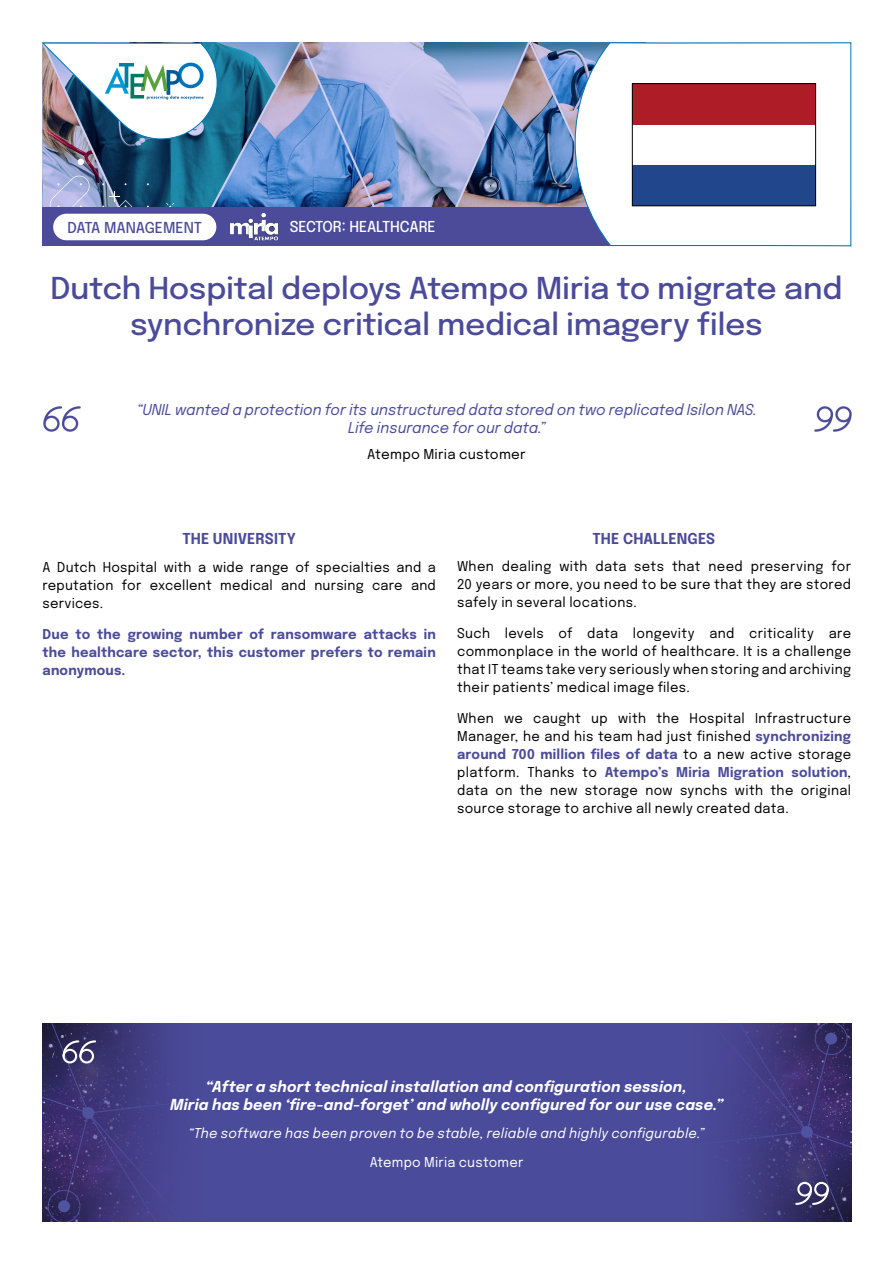
<style>
.page{position:relative;width:893px;height:1263px;background:#fff}
.page>*{position:absolute;margin:0;border:0;box-sizing:border-box;transform-origin:0 0}
.t1{font:500 30px/36px "Epilogue";letter-spacing:-.015em;color:#4b4b9a;text-align:center;scale:1.05 1}
.t2{font:italic 700 15px/18px "Epilogue";letter-spacing:.01em;color:#fff;text-align:center}
.t3{font:italic 15px/18px "Epilogue";color:#4b4b9a;text-align:center}
.t4{font:700 15px "Epilogue";letter-spacing:.005em;color:#4b4b9a;scale:.96 1}
.t5{font:500 15px "Epilogue";letter-spacing:-.005em;color:#fff}
.t6{font:500 15px "Epilogue";letter-spacing:-.005em;color:#4b4b9a}
.t7{font:13.5px/18px "Epilogue";letter-spacing:.025em;color:#000;text-align:justify}
.t8{font:700 13.5px/18px "Epilogue";letter-spacing:.015em;color:#4b4b9a;text-align:justify}
.t9{font:italic 13.5px "Epilogue";letter-spacing:.02em;color:#fff}
.t10{font:13.5px "Epilogue";letter-spacing:.02em;color:#fff}
.s1{font-weight:700;color:#4b4b9a}
</style>
<div class="page">
<img style="left:43px;top:43px;width:532px;height:164px">
<svg style="left:78px;top:159px;width:6px;height:6px"></svg>
<svg style="left:102px;top:191px;width:30px;height:16px"></svg>
<svg style="left:50px;top:175px;width:39px;height:32px"></svg>
<svg style="left:166px;top:203px;width:8px;height:4px"></svg>
<div style="left:42px;top:207px;width:809px;height:39px;background:#4b4b9a"></div>
<img style="left:42px;top:42px;width:181px;height:103px">
<svg style="left:575px;top:42px;width:276px;height:204px"></svg>
<img style="left:43px;top:1024px;width:808px;height:197px">
<div style="left:814px;top:1182px;width:15px;height:14px;border:2px solid #fff;border-radius:50%"></div>
<div style="left:797px;top:1182px;width:15px;height:14px;border:2px solid #fff;border-radius:50%"></div>
<svg style="left:794px;top:1187px;width:36px;height:18px"></svg>
<div style="left:63px;top:1049px;width:14px;height:14px;border:2px solid #fff;border-radius:50%"></div>
<div style="left:79px;top:1049px;width:15px;height:14px;border:2px solid #fff;border-radius:50%"></div>
<svg style="left:61px;top:1040px;width:36px;height:18px"></svg>
<img style="left:815px;top:406px;width:36px;height:26px">
<img style="left:44px;top:406px;width:36px;height:26px">
<div style="left:53px;top:214px;width:163px;height:26px;background:#fff;border-radius:13px"></div>
<img style="left:216px;top:199px;width:75px;height:42px">
<div style="left:632px;top:84px;width:184px;height:41px;background:#ae1c27"></div>
<div style="left:632px;top:125px;width:184px;height:40px;background:#fff"></div>
<div style="left:632px;top:165px;width:184px;height:41px;background:#21468c"></div>
<div style="left:632px;top:83px;width:184px;height:123px;border:1px solid #000"></div>
<p class="t6" style="left:67px;top:217px;width:136px">DATA MANAGEMENT</p>
<p class="t5" style="left:290px;top:215px;width:148px">SECTOR: HEALTHCARE</p>
<h1 class="t1" style="left:51px;top:268px;width:756px">Dutch Hospital deploys Atempo Miria to migrate and synchronize critical medical imagery files</h1>
<p class="t3" style="left:137px;top:400px;width:621px">“UNIL wanted a protection for its unstructured data stored on two replicated Isilon NAS.<br>Life insurance for our data.”</p>
<p class="t7" style="left:367px;top:445px;width:160px">Atempo Miria customer</p>
<p class="t4" style="left:182px;top:528px;width:120px">THE UNIVERSITY</p>
<p class="t7" style="left:43px;top:558px;width:395px">A Dutch Hospital with a wide range of specialties and a reputation for excellent medical and nursing care and services.</p>
<p class="t8" style="left:43px;top:624px;width:395px">Due to the growing number of ransomware attacks in the healthcare sector, this customer prefers to remain anonymous.</p>
<p class="t4" style="left:592px;top:528px;width:129px">THE CHALLENGES</p>
<p class="t7" style="left:457px;top:557px;width:395px">When dealing with data sets that need preserving for 20 years or more, you need to be sure that they are stored safely in several locations.</p>
<p class="t7" style="left:457px;top:623px;width:395px">Such levels of data longevity and criticality are commonplace in the world of healthcare. It is a challenge that IT teams take very seriously when storing and archiving their patients’ medical image files.</p>
<p class="t7" style="left:457px;top:708px;width:395px">When we caught up with the Hospital Infrastructure Manager, he and his team had just finished <span class="s1">synchronizing around 700 million files of data</span> to a new active storage platform. Thanks to <span class="s1">Atempo’s Miria Migration solution</span>, data on the new storage now synchs with the original source storage to archive all newly created data.</p>
<p class="t2" style="left:170px;top:1076px;width:554px">“After a short technical installation and configuration session,<br>Miria has been ‘fire-and-forget’ and wholly configured for our use case.”</p>
<p class="t9" style="left:189px;top:1124px;width:517px">“The software has been proven to be stable, reliable and highly configurable.”</p>
<p class="t10" style="left:370px;top:1152px;width:155px">Atempo Miria customer</p>
</div>
